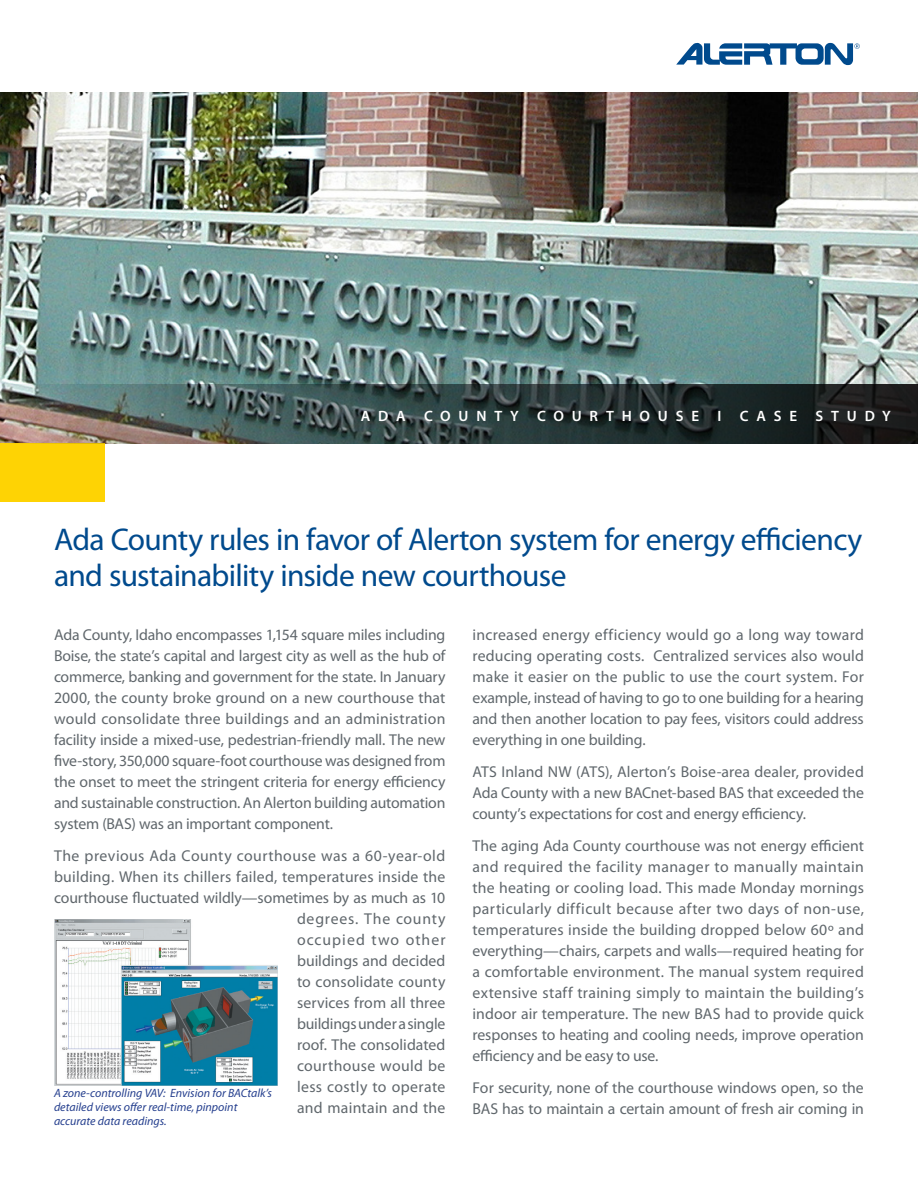
<style>
.page{position:relative;width:918px;height:1188px;background:#fff}
.page>*{position:absolute;margin:0;border:0;box-sizing:border-box;transform-origin:0 0}
.t1{font:31.5px/36px "Myriad Pro";letter-spacing:-.02em;color:#004a8d}
.Body_text{font:15.75px/21px "Myriad Pro";color:#60676c;text-align:justify}
.t2{font:600 15px "Myriad Pro";letter-spacing:.52em;color:#fff}
.t3{font:italic 12px/14.4px "Myriad Pro";color:#253f8e}
</style>
<div class="page">
<img style="left:0;top:93px;width:918px;height:291px">
<svg style="left:676px;top:43px;width:184px;height:22px"></svg>
<div style="left:0;top:443px;width:105px;height:59px;background:#fed304"></div>
<svg style="left:0;top:384px;width:918px;height:59px;background:#3d4745"></svg>
<img style="left:54px;top:919px;width:224px;height:167px">
<p class="t2" style="left:361px;top:406px;width:531px">ADA COUNTY COURTHOUSE I CASE STUDY</p>
<p class="t1" style="left:54px;top:521px;width:810px">Ada County rules in favor of Alerton system for energy efficiency and sustainability inside new courthouse</p>
<p class="Body_text" style="left:472px;top:624px;width:393px">increased energy efficiency would go a long way toward reducing operating costs. Centralized services also would make it easier on the public to use the court system. For example, instead of having to go to one building for a hearing and then another location to pay fees, visitors could address everything in one building.</p>
<p class="Body_text" style="left:472px;top:761px;width:393px">ATS Inland NW (ATS), Alerton’s Boise-area dealer, provided Ada County with a new BACnet-based BAS that exceeded the county’s expectations for cost and energy efficiency.</p>
<p class="Body_text" style="left:472px;top:835px;width:393px">The aging Ada County courthouse was not energy efficient and required the facility manager to manually maintain the heating or cooling load. This made Monday mornings particularly difficult because after two days of non-use, temperatures inside the building dropped below 60º and everything—chairs, carpets and walls—required heating for a comfortable environment. The manual system required extensive staff training simply to maintain the building’s indoor air temperature. The new BAS had to provide quick responses to heating and cooling needs, improve operation efficiency and be easy to use.</p>
<p class="Body_text" style="left:472px;top:1077px;width:393px">For security, none of the courthouse windows open, so the<br>BAS has to maintain a certain amount of fresh air coming in</p>
<p class="Body_text" style="left:54px;top:624px;width:393px">Ada County, Idaho encompasses 1,154 square miles including Boise, the state’s capital and largest city as well as the hub of commerce, banking and government for the state. In January 2000, the county broke ground on a new courthouse that would consolidate three buildings and an administration facility inside a mixed-use, pedestrian-friendly mall. The new five-story, 350,000 square-foot courthouse was designed from the onset to meet the stringent criteria for energy efficiency and sustainable construction. An Alerton building automation system (BAS) was an important component.</p>
<p class="Body_text" style="left:54px;top:845px;width:393px;text-align:right">The previous Ada County courthouse was a 60-year-old building. When its chillers failed, temperatures inside the courthouse fluctuated wildly—sometimes by as much as 10 degrees. The county<br>occupied two other<br>buildings and decided<br>to consolidate county<br>services from all three<br>buildings under a single<br>roof. The consolidated<br>courthouse would be<br>less costly to operate<br>and maintain and the</p>
<p class="t3" style="left:54px;top:1085px;width:219px">A zone-controlling VAV: Envision for BACtalk’s detailed views offer real-time, pinpoint accurate data readings.</p>
</div>
